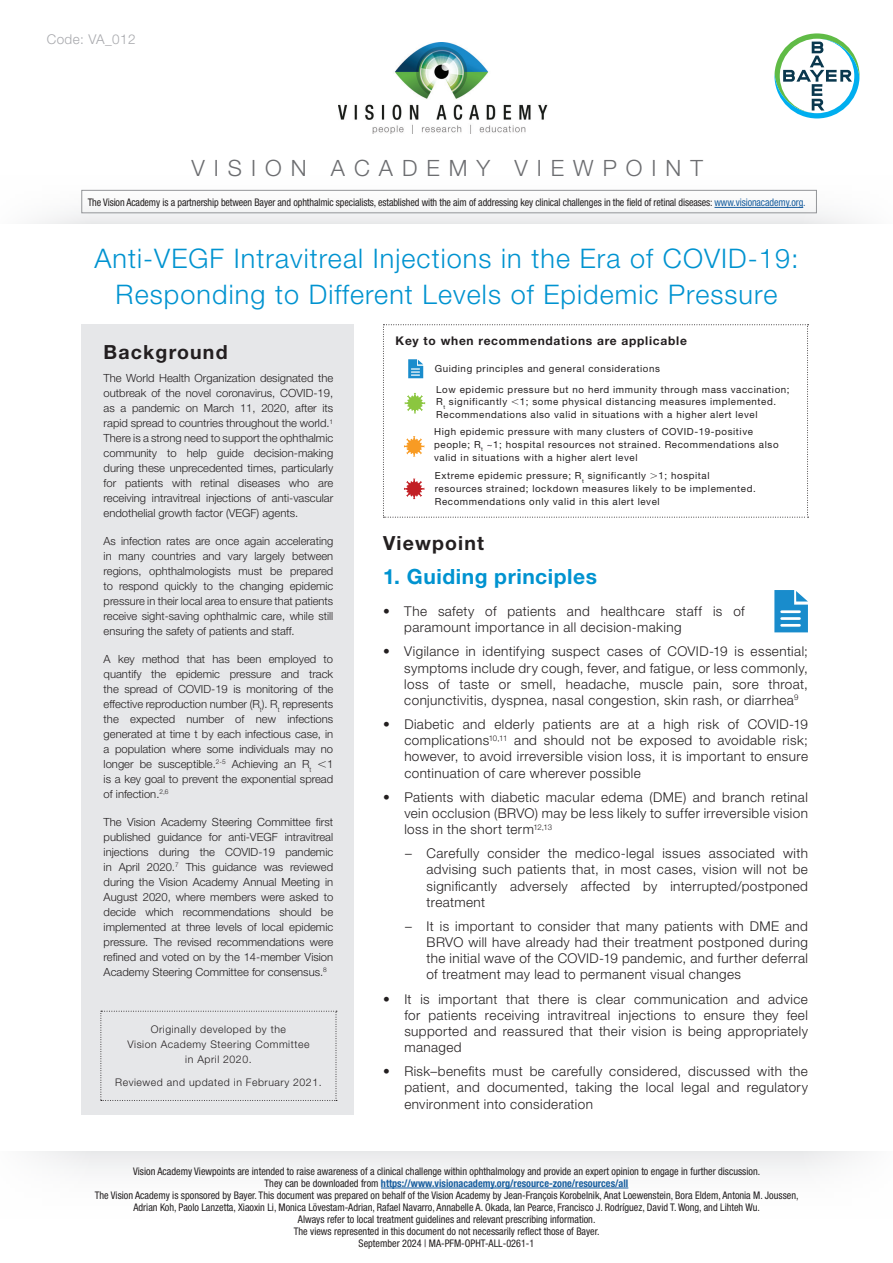
<style>
.page{position:relative;width:893px;height:1263px;background:#fff}
.page>*{position:absolute;margin:0;border:0;box-sizing:border-box;transform-origin:0 0}
.t1{font:300 27px/36px "Helvetica Neue LT Std";letter-spacing:.04em;color:#0093d0;text-align:center}
.t2{font:300 22.5px "Helvetica Neue LT Std";letter-spacing:.4em;color:#6c6d70}
.t3{font:700 21px "Helvetica Neue LT Std";letter-spacing:.025em;color:#0093d0}
.t4{font:700 19.5px "Helvetica Neue LT Std";letter-spacing:.06em;color:#231f20}
.t5{font:300 13.5px/16.2px "Helvetica Neue LT Std";letter-spacing:.03em;color:#231f20;text-align:justify}
.t6{font:300 13.5px "Helvetica Neue LT Std";letter-spacing:.03em;color:#a8a9ad}
.t7{font:700 12px "Helvetica Neue LT Std";letter-spacing:.06em;color:#231f20}
.t8{font:300 11.25px/15px "Helvetica Neue LT Std";color:#231f20;text-align:justify}
.t9{font:condensed 10.5px/12px "Helvetica Neue LT Std";color:#231f20;text-align:center}
.t10{font:condensed 10.5px "Helvetica Neue LT Std";color:#231f20;scale:.96 1}
.t11{font:300 10.5px/15px "Helvetica Neue LT Std";letter-spacing:.05em;color:#231f20;text-align:center}
.t12{font:9.75px/12.8px "Helvetica Neue LT Std";letter-spacing:.06em;color:#231f20}
.s1{color:#175d9e}
.s2{font-family:"Universal Std Greekw Math Pi";font-weight:400}
.s3{font-family:"Universal Std Greekw Math Pi"}
.s4{font-weight:700;color:#175d9e}
</style>
<div class="page">
<div style="left:0;top:1151px;width:893px;height:112px;background:linear-gradient(to bottom,#f0f1f2,#fff)"></div>
<div style="left:798px;top:1090px;width:95px;height:173px;background:#fff"></div>
<div style="left:0;top:1090px;width:95px;height:173px;background:#fff"></div>
<hr style="left:381px;top:1188px;width:247px;height:1px;background:#175d9e">
<svg style="left:774px;top:33px;width:85px;height:85px"></svg>
<div style="left:82px;top:324px;width:272px;height:791px;background:#e6e7e9"></div>
<div style="left:0;top:133px;width:893px;height:90px;background:linear-gradient(to bottom,#fff,#f0f0f1)"></div>
<div style="left:0;top:81px;width:95px;height:232px;background:#fff"></div>
<div style="left:798px;top:142px;width:95px;height:142px;background:#fff"></div>
<svg style="left:101px;top:1011px;width:236px;height:90px"></svg>
<div style="left:81px;top:190px;width:736px;height:23px;border:1px solid #939598"></div>
<hr style="left:714px;top:207px;width:89px;height:1px;background:#175d9e">
<img style="left:338px;top:43px;width:214px;height:91px">
<svg style="left:383px;top:324px;width:425px;height:194px"></svg>
<svg style="left:774px;top:590px;width:34px;height:42px"></svg>
<hr style="left:782px;top:624px;width:17px;height:3px;background:#fff">
<hr style="left:782px;top:617px;width:17px;height:3px;background:#fff">
<hr style="left:782px;top:610px;width:17px;height:3px;background:#fff">
<p class="t6" style="left:47px;top:31px;width:90px">Code: VA_012</p>
<h2 class="t2" style="left:192px;top:155px;width:513px">VISION ACADEMY VIEWPOINT</h2>
<p class="t10" style="left:88px;top:197px;width:749px">The Vision Academy is a partnership between Bayer and ophthalmic specialists, established with the aim of addressing key clinical challenges in the field of retinal diseases: <span class="s1">www.visionacademy.org.</span></p>
<h1 class="t1" style="left:94px;top:239px;width:706px">Anti-VEGF Intravitreal Injections in the Era of COVID-19:<br>Responding to Different Levels of Epidemic Pressure</h1>
<h3 class="t4" style="left:104px;top:340px;width:125px">Background</h3>
<p class="t8" style="left:104px;top:371px;width:231px">The World Health Organization designated the outbreak of the novel coronavirus, COVID-19, as a pandemic on March 11, 2020, after its rapid spread to countries throughout the world.<sup>1<br></sup>There is a strong need to support the ophthalmic community to help guide decision-making during these unprecedented times, particularly for patients with retinal diseases who are receiving intravitreal injections of anti-vascular endothelial growth factor (VEGF) agents.</p>
<p class="t8" style="left:104px;top:533px;width:231px">As infection rates are once again accelerating in many countries and vary largely between regions, ophthalmologists must be prepared to respond quickly to the changing epidemic pressure in their local area to ensure that patients receive sight-saving ophthalmic care, while still ensuring the safety of patients and staff.</p>
<p class="t8" style="left:104px;top:651px;width:231px">A key method that has been employed to quantify the epidemic pressure and track the spread of COVID-19 is monitoring of the effective reproduction number (R<sub>t</sub>). R<sub>t</sub> represents the expected number of new infections generated at time t by each infectious case, in a population where some individuals may no longer be susceptible.<sup>2-5</sup> Achieving an R<sub>t</sub> <span class="s2">&lt;</span>1 is a key goal to prevent the exponential spread of infection.<sup>2,6</sup></p>
<p class="t8" style="left:104px;top:814px;width:231px">The Vision Academy Steering Committee first published guidance for anti-VEGF intravitreal injections during the COVID-19 pandemic in April 2020.<sup>7</sup> This guidance was reviewed during the Vision Academy Annual Meeting in August 2020, where members were asked to decide which recommendations should be implemented at three levels of local epidemic pressure. The revised recommendations were refined and voted on by the 14-member Vision Academy Steering Committee for consensus.<sup>8</sup></p>
<p class="t11" style="left:127px;top:1021px;width:183px">Originally developed by the<br>Vision Academy Steering Committee in April 2020.</p>
<p class="t11" style="left:115px;top:1075px;width:208px">Reviewed and updated in February 2021.</p>
<p class="t7" style="left:396px;top:333px;width:293px">Key to when recommendations are applicable</p>
<p class="t12" style="left:435px;top:362px;width:227px">Guiding principles and general considerations</p>
<p class="t12" style="left:436px;top:383px;width:355px">Low epidemic pressure but no herd immunity through mass vaccination;<br>R<sub>t</sub> significantly <span class="s3">&lt;</span>1; some physical distancing measures implemented.<br>Recommendations also valid in situations with a higher alert level</p>
<p class="t12" style="left:434px;top:425px;width:346px">High epidemic pressure with many clusters of COVID-19-positive people; R<sub>t</sub> ~1; hospital resources not strained. Recommendations also valid in situations with a higher alert level</p>
<p class="t12" style="left:435px;top:469px;width:322px">Extreme epidemic pressure; R<sub>t</sub> significantly <span class="s3">&gt;</span>1; hospital resources strained; lockdown measures likely to be implemented.<br>Recommendations only valid in this alert level</p>
<h3 class="t4" style="left:383px;top:531px;width:103px">Viewpoint</h3>
<h3 class="t3" style="left:383px;top:563px;width:215px">1. Guiding principles</h3>
<p class="t5" style="left:404px;top:603px;width:342px;text-indent:-21px">• The safety of patients and healthcare staff is of paramount importance in all decision-making</p>
<p class="t5" style="left:404px;top:643px;width:405px;text-indent:-21px">• Vigilance in identifying suspect cases of COVID-19 is essential; symptoms include dry cough, fever, and fatigue, or less commonly, loss of taste or smell, headache, muscle pain, sore throat, conjunctivitis, dyspnea, nasal congestion, skin rash, or diarrhea<sup>9</sup></p>
<p class="t5" style="left:404px;top:716px;width:405px;text-indent:-21px">• Diabetic and elderly patients are at a high risk of COVID-19 complications<sup>10,11</sup> and should not be exposed to avoidable risk; however, to avoid irreversible vision loss, it is important to ensure continuation of care wherever possible</p>
<p class="t5" style="left:404px;top:788px;width:405px;text-indent:-21px">• Patients with diabetic macular edema (DME) and branch retinal vein occlusion (BRVO) may be less likely to suffer irreversible vision loss in the short term<sup>12,13</sup></p>
<p class="t5" style="left:427px;top:845px;width:383px;text-indent:-21px">– Carefully consider the medico-legal issues associated with advising such patients that, in most cases, vision will not be significantly adversely affected by interrupted/postponed treatment</p>
<p class="t5" style="left:427px;top:918px;width:383px;text-indent:-21px">– It is important to consider that many patients with DME and BRVO will have already had their treatment postponed during the initial wave of the COVID-19 pandemic, and further deferral of treatment may lead to permanent visual changes</p>
<p class="t5" style="left:404px;top:990px;width:405px;text-indent:-21px">• It is important that there is clear communication and advice for patients receiving intravitreal injections to ensure they feel supported and reassured that their vision is being appropriately managed</p>
<p class="t5" style="left:404px;top:1063px;width:405px;text-indent:-21px">• Risk–benefits must be carefully considered, discussed with the patient, and documented, taking the local legal and regulatory environment into consideration</p>
<p class="t9" style="left:95px;top:1165px;width:705px">Vision Academy Viewpoints are intended to raise awareness of a clinical challenge within ophthalmology and provide an expert opinion to engage in further discussion.<br>They can be downloaded from <span class="s4">https://www.visionacademy.org/resource-zone/resources/all<br></span>The Vision Academy is sponsored by Bayer. This document was prepared on behalf of the Vision Academy by Jean-François Korobelnik, Anat Loewenstein, Bora Eldem, Antonia M. Joussen, Adrian Koh, Paolo Lanzetta, Xiaoxin Li, Monica Lövestam-Adrian, Rafael Navarro, Annabelle A. Okada, Ian Pearce, Francisco J. Rodríguez, David T. Wong, and Lihteh Wu.<br>Always refer to local treatment guidelines and relevant prescribing information.<br>The views represented in this document do not necessarily reflect those of Bayer.<br>September 2024 | MA-PFM-OPHT-ALL-0261-1</p>
</div>
